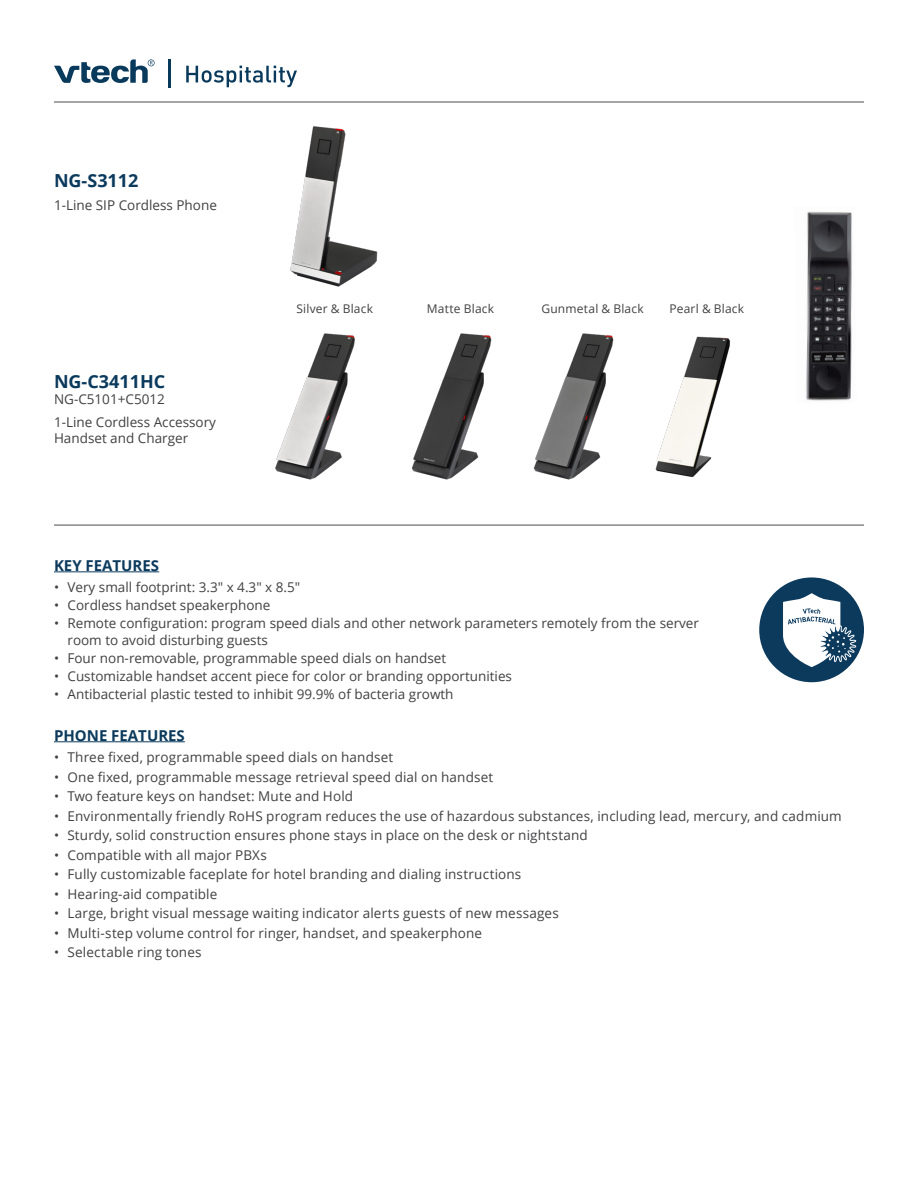
<style>
.page{position:relative;width:918px;height:1188px;background:#fff}
.page>*{position:absolute;margin:0;border:0;box-sizing:border-box;transform-origin:0 0}
.t1{font:700 18px "Open Sans";color:#0b3a5d}
.t2{font:700 15px "Open Sans";color:#0b3a5d}
.t3{font:13.5px/16.2px "Open Sans";letter-spacing:.005em;color:#414042}
.t4{font:12px "Open Sans";letter-spacing:.015em;color:#414042}
</style>
<div class="page">
<hr style="left:54px;top:101px;width:810px;height:2px;background:#888">
<svg style="left:54px;top:59px;width:101px;height:24px"></svg>
<svg style="left:186px;top:66px;width:111px;height:21px"></svg>
<hr style="left:168px;top:59px;width:3px;height:29px;background:#093a5c">
<div style="left:759px;top:577px;width:105px;height:105px;background:#0b3a5d;border-radius:50%"></div>
<svg style="left:783px;top:593px;width:73px;height:74px"></svg>
<hr style="left:54px;top:571px;width:105px;height:1px;background:#0b3a5d">
<hr style="left:54px;top:524px;width:810px;height:2px;background:#888">
<img style="left:806px;top:211px;width:46px;height:190px">
<hr style="left:54px;top:741px;width:131px;height:1px;background:#0b3a5d">
<img style="left:655px;top:336px;width:75px;height:141px">
<img style="left:411px;top:333px;width:81px;height:147px">
<img style="left:533px;top:333px;width:81px;height:147px">
<img style="left:290px;top:126px;width:88px;height:161px">
<img style="left:275px;top:333px;width:80px;height:147px">
<p class="t1" style="left:54px;top:167px;width:86px">NG-S3112</p>
<p class="t3" style="left:54px;top:196px;width:164px">1-Line SIP Cordless Phone</p>
<p class="t1" style="left:54px;top:368px;width:113px">NG-C3411HC</p>
<p class="t3" style="left:54px;top:391px;width:112px">NG-C5101+C5012</p>
<p class="t3" style="left:54px;top:413px;width:164px">1-Line Cordless Accessory<br>Handset and Charger</p>
<p class="t2" style="left:54px;top:555px;width:107px">KEY FEATURES</p>
<p class="t4" style="left:296px;top:300px;width:78px">Silver &amp; Black</p>
<p class="t4" style="left:427px;top:300px;width:69px">Matte Black</p>
<p class="t4" style="left:541px;top:300px;width:104px">Gunmetal &amp; Black</p>
<p class="t4" style="left:670px;top:300px;width:76px">Pearl &amp; Black</p>
<p class="t3" style="left:54px;top:579px;width:248px">• Very small footprint: 3.3" x 4.3" x 8.5"</p>
<p class="t3" style="left:54px;top:597px;width:218px">• Cordless handset speakerphone</p>
<p class="t3" style="left:54px;top:615px;width:647px">• Remote configuration: program speed dials and other network parameters remotely from the server</p>
<p class="t3" style="left:68px;top:632px;width:202px">room to avoid disturbing guests</p>
<p class="t3" style="left:54px;top:650px;width:394px">• Four non-removable, programmable speed dials on handset</p>
<p class="t3" style="left:54px;top:668px;width:460px">• Customizable handset accent piece for color or branding opportunities</p>
<p class="t3" style="left:54px;top:686px;width:401px">• Antibacterial plastic tested to inhibit 99.9% of bacteria growth</p>
<p class="t2" style="left:54px;top:725px;width:132px">PHONE FEATURES</p>
<p class="t3" style="left:54px;top:749px;width:341px">• Three fixed, programmable speed dials on handset</p>
<p class="t3" style="left:54px;top:769px;width:441px">• One fixed, programmable message retrieval speed dial on handset</p>
<p class="t3" style="left:54px;top:788px;width:301px">• Two feature keys on handset: Mute and Hold</p>
<p class="t3" style="left:54px;top:808px;width:789px">• Environmentally friendly RoHS program reduces the use of hazardous substances, including lead, mercury, and cadmium</p>
<p class="t3" style="left:54px;top:827px;width:535px">• Sturdy, solid construction ensures phone stays in place on the desk or nightstand</p>
<p class="t3" style="left:54px;top:847px;width:215px">• Compatible with all major PBXs</p>
<p class="t3" style="left:54px;top:866px;width:469px">• Fully customizable faceplate for hotel branding and dialing instructions</p>
<p class="t3" style="left:54px;top:886px;width:165px">• Hearing-aid compatible</p>
<p class="t3" style="left:54px;top:905px;width:506px">• Large, bright visual message waiting indicator alerts guests of new messages</p>
<p class="t3" style="left:54px;top:925px;width:430px">• Multi-step volume control for ringer, handset, and speakerphone</p>
<p class="t3" style="left:54px;top:944px;width:149px">• Selectable ring tones</p>
</div>
